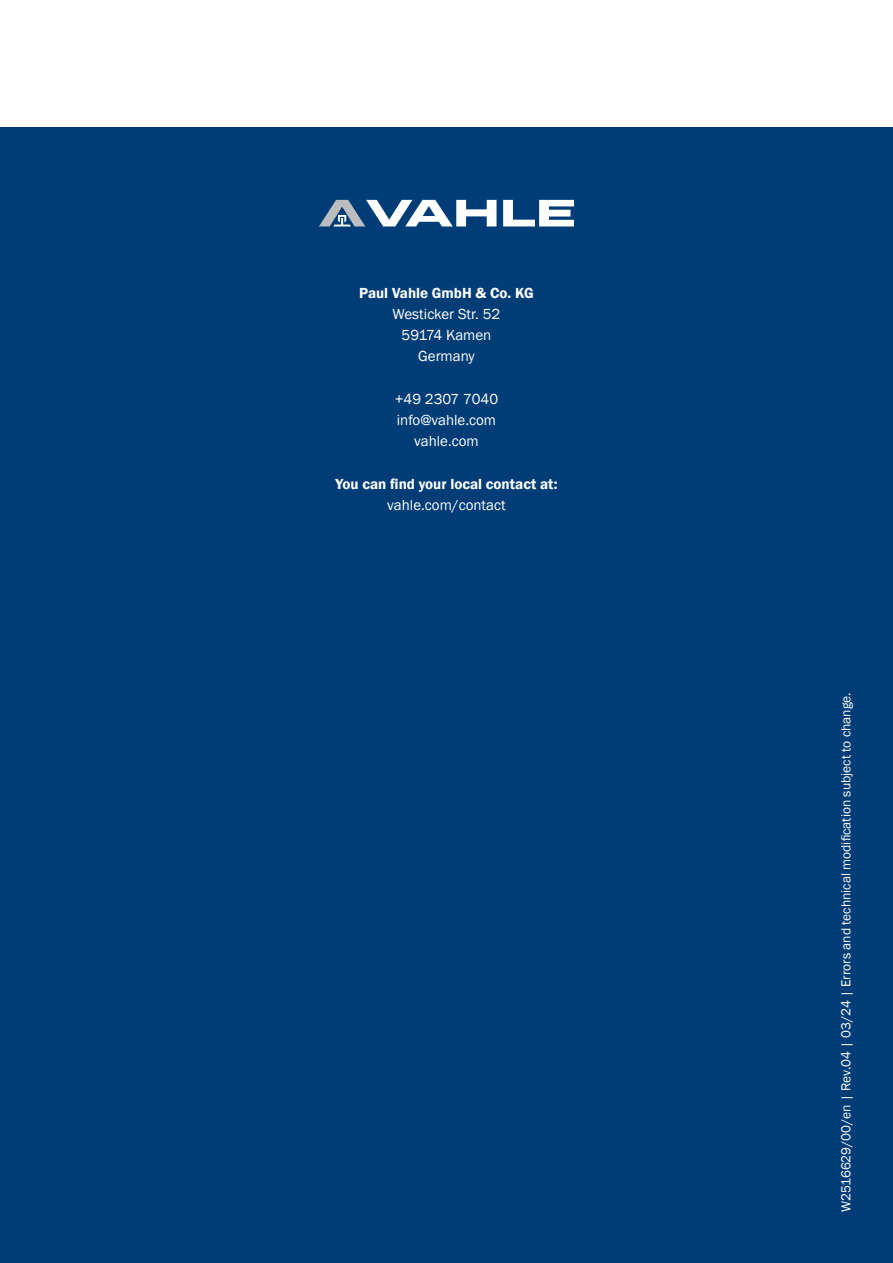
<style>
.page{position:relative;width:893px;height:1263px;background:#fff}
.page>*{position:absolute;margin:0;border:0;box-sizing:border-box;transform-origin:0 0}
.t1{font:15px/21.3px "Franklin Gothic";color:#fff;text-align:center}
.t2{font:600 15px "Franklin Gothic";color:#fff}
.t3{font:13.5px "Franklin Gothic";color:#fff}
</style>
<div class="page">
<div style="left:0;top:128px;width:893px;height:1135px;background:#003d76"></div>
<svg style="left:503px;top:200px;width:71px;height:26px"></svg>
<svg style="left:319px;top:200px;width:177px;height:26px"></svg>
<p class="t2" style="left:359px;top:283px;width:176px">Paul Vahle GmbH &amp; Co. KG</p>
<p class="t1" style="left:393px;top:304px;width:109px">Westicker Str. 52<br>59174 Kamen<br>Germany</p>
<p class="t1" style="left:395px;top:389px;width:105px">+49 2307 7040 info@vahle.com vahle.com</p>
<p class="t2" style="left:335px;top:475px;width:224px">You can find your local contact at:</p>
<p class="t1" style="left:387px;top:495px;width:120px">vahle.com/contact</p>
<p class="t3" style="left:838px;top:1212px;width:521px;rotate:-90deg">W2516629/00/en | Rev.04 | 03/24 | Errors and technical modification subject to change.</p>
</div>
